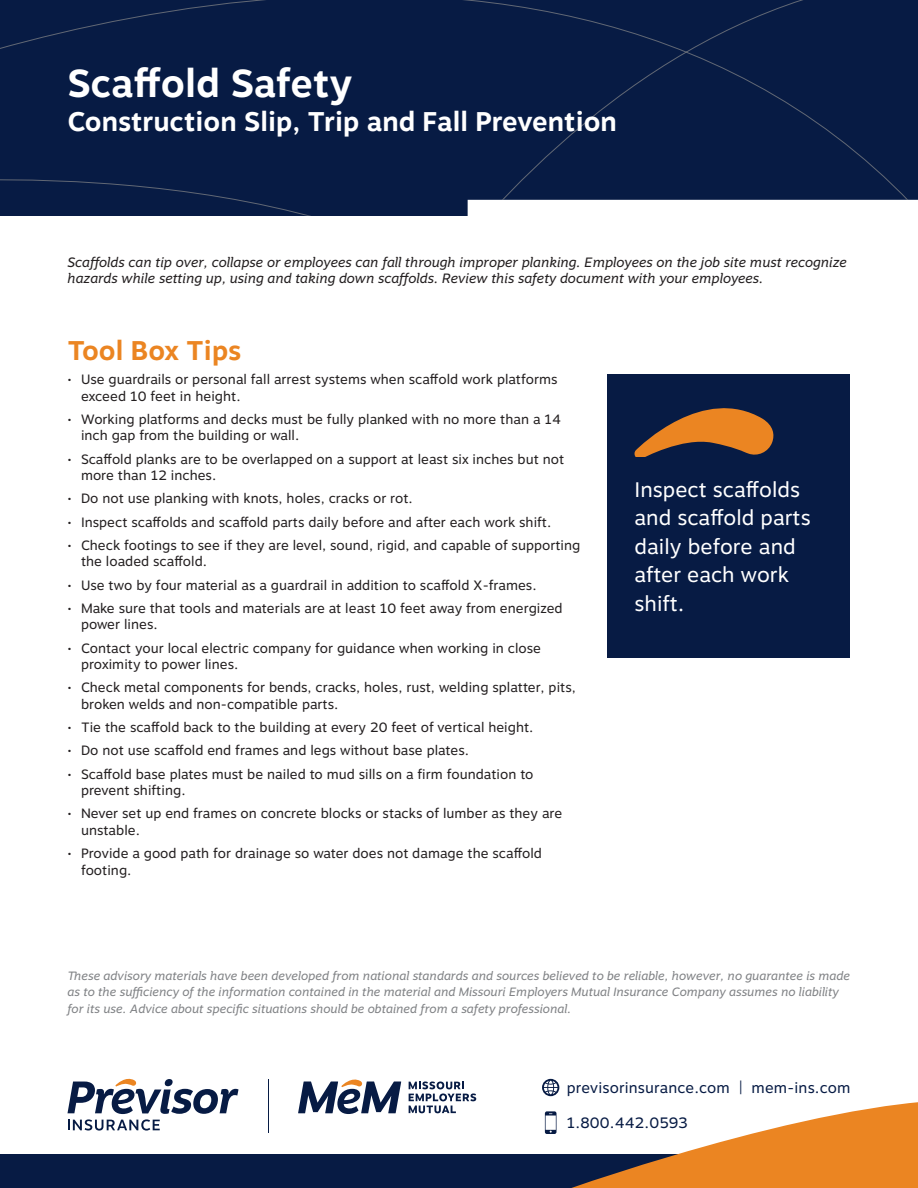
<style>
.page{position:relative;width:918px;height:1188px;background:#fff}
.page>*{position:absolute;margin:0;border:0;box-sizing:border-box;transform-origin:0 0}
.t1{font:700 39px "Motiva Sans";color:#fff}
.t2{font:700 27px "Motiva Sans";color:#fff}
.t3{font:700 27px "Motiva Sans";color:#eb8522}
.t4{font:21px/28.5px "Motiva Sans";color:#fff}
.t5{font:15px "Motiva Sans";letter-spacing:.01em;color:#071b44}
.t6{font:13.5px/16.5px "Motiva Sans";color:#231f20}
.Intro_Graph{font:italic 13.5px/16.5px "Motiva Sans";color:#231f20}
.Intro_Paragraph{font:italic 12px/16.5px "Motiva Sans";color:#808285}
</style>
<div class="page">
<div style="left:0;top:0;width:918px;height:216px;background:#071b44"></div>
<div style="left:0;top:1154px;width:918px;height:34px;background:#071b44"></div>
<svg style="left:542px;top:1079px;width:376px;height:109px"></svg>
<svg style="left:68px;top:1079px;width:171px;height:52px"></svg>
<svg style="left:409px;top:1082px;width:67px;height:31px"></svg>
<svg style="left:298px;top:1079px;width:103px;height:35px"></svg>
<hr style="left:268px;top:1079px;width:1px;height:53px;background:#071b44">
<div style="left:608px;top:374px;width:242px;height:283px;background:#071b44"></div>
<svg style="left:634px;top:408px;width:139px;height:49px"></svg>
<p class="t1" style="left:68px;top:54px;width:287px">Scaffold Safety</p>
<p class="t2" style="left:68px;top:102px;width:551px">Construction Slip, Trip and Fall Prevention</p>
<p class="Intro_Graph" style="left:68px;top:254px;width:781px">Scaffolds can tip over, collapse or employees can fall through improper planking. Employees on the job site must recognize hazards while setting up, using and taking down scaffolds. Review this safety document with your employees.</p>
<p class="t3" style="left:68px;top:330px;width:175px">Tool Box Tips</p>
<p class="t6" style="left:81px;top:371px;width:478px;text-indent:-14px">• Use guardrails or personal fall arrest systems when scaffold work platforms exceed 10 feet in height.</p>
<p class="t6" style="left:81px;top:411px;width:482px;text-indent:-14px">• Working platforms and decks must be fully planked with no more than a 14 inch gap from the building or wall.</p>
<p class="t6" style="left:81px;top:451px;width:485px;text-indent:-14px">• Scaffold planks are to be overlapped on a support at least six inches but not more than 12 inches.</p>
<p class="t6" style="left:68px;top:490px;width:347px">• Do not use planking with knots, holes, cracks or rot.</p>
<p class="t6" style="left:68px;top:514px;width:485px">• Inspect scaffolds and scaffold parts daily before and after each work shift.</p>
<p class="t6" style="left:81px;top:537px;width:501px;text-indent:-14px">• Check footings to see if they are level, sound, rigid, and capable of supporting the loaded scaffold.</p>
<p class="t6" style="left:68px;top:577px;width:471px">• Use two by four material as a guardrail in addition to scaffold X-frames.</p>
<p class="t6" style="left:81px;top:600px;width:483px;text-indent:-14px">• Make sure that tools and materials are at least 10 feet away from energized power lines.</p>
<p class="t6" style="left:81px;top:640px;width:462px;text-indent:-14px">• Contact your local electric company for guidance when working in close proximity to power lines.</p>
<p class="t6" style="left:81px;top:679px;width:496px;text-indent:-14px">• Check metal components for bends, cracks, holes, rust, welding splatter, pits, broken welds and non-compatible parts.</p>
<p class="t6" style="left:68px;top:719px;width:468px">• Tie the scaffold back to the building at every 20 feet of vertical height.</p>
<p class="t6" style="left:68px;top:742px;width:403px">• Do not use scaffold end frames and legs without base plates.</p>
<p class="t6" style="left:81px;top:766px;width:454px;text-indent:-14px">• Scaffold base plates must be nailed to mud sills on a firm foundation to prevent shifting.</p>
<p class="t6" style="left:81px;top:805px;width:483px;text-indent:-14px">• Never set up end frames on concrete blocks or stacks of lumber as they are unstable.</p>
<p class="t6" style="left:81px;top:845px;width:463px;text-indent:-14px">• Provide a good path for drainage so water does not damage the scaffold footing.</p>
<p class="t4" style="left:634px;top:475px;width:178px">Inspect scaffolds and scaffold parts daily before and after each work shift.</p>
<p class="Intro_Paragraph" style="left:68px;top:967px;width:784px">These advisory materials have been developed from national standards and sources believed to be reliable, however, no guarantee is made as to the sufficiency of the information contained in the material and Missouri Employers Mutual Insurance Company assumes no liability for its use. Advice about specific situations should be obtained from a safety professional.</p>
<p class="t5" style="left:567px;top:1076px;width:285px">previsorinsurance.com | mem-ins.com</p>
<p class="t5" style="left:567px;top:1111px;width:122px">1.800.442.0593</p>
</div>
